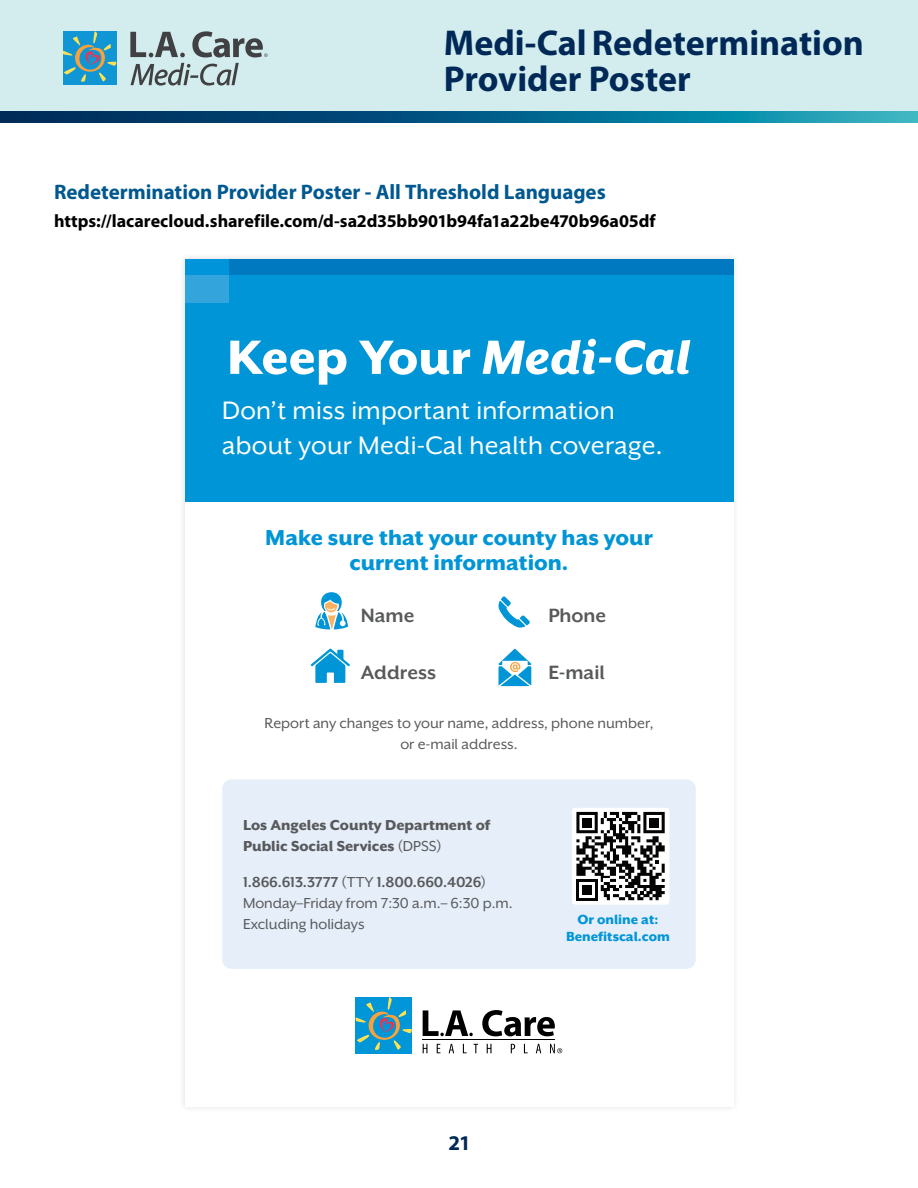
<style>
.page{position:relative;width:918px;height:1188px;background:#fff}
.page>*{position:absolute;margin:0;border:0;box-sizing:border-box;transform-origin:0 0}
.t1{font:800 55.35px "Mr Eaves XL San OT";color:#fff}
.t2{font:700 36px/36px "Myriad Pro";color:#002957}
.t3{font:29.1px/34.7px "Mr Eaves XL San OT";letter-spacing:.01em;color:#fff}
.t4{font:800 24.9px/24.9px "Mr Eaves XL San OT";color:#0095d6;text-align:center}
.t5{font:700 22.2px "Mr Eaves XL San OT";color:#58595b}
.t6{font:700 21px "Myriad Pro";letter-spacing:-.005em;color:#005890}
.t7{font:700 21px "Myriad Pro";color:#002957}
.t8{font:700 18px "Myriad Pro";color:#000}
.t9{font:16.65px/20.7px "Mr Eaves XL San OT";color:#58595b;text-align:center}
.t10{font:800 16.65px/20.7px "Mr Eaves XL San OT";color:#58595b}
.t11{font:800 15.3px/16.6px "Mr Eaves XL San OT";color:#0095d6;text-align:center}
.s1{font-style:italic}
.s2{font-weight:400}
.s3{font-weight:700}
</style>
<div class="page">
<div style="left:0;top:0;width:918px;height:120px;background:#d3edee"></div>
<svg style="left:0;top:112px;width:918px;height:11px;background:#076188"></svg>
<div style="left:63px;top:31px;width:53px;height:54px;background:#1096d4"></div>
<svg style="left:63px;top:31px;width:53px;height:51px"></svg>
<svg style="left:130px;top:32px;width:55px;height:25px"></svg>
<svg style="left:131px;top:63px;width:108px;height:23px"></svg>
<svg style="left:192px;top:31px;width:76px;height:26px"></svg>
<div style="left:179px;top:253px;width:561px;height:860px;background:#f9f9f9"></div>
<div style="left:185px;top:259px;width:548px;height:848px;background:#fff"></div>
<div style="left:185px;top:259px;width:548px;height:243px;background:#0095d6"></div>
<div style="left:222px;top:779px;width:474px;height:190px;background:#e5eef9;border-radius:9px"></div>
<div style="left:185px;top:259px;width:548px;height:16px;background:#0079c1"></div>
<div style="left:185px;top:259px;width:43px;height:44px;background:#34a4dd"></div>
<div style="left:185px;top:259px;width:43px;height:16px;background:#0095da"></div>
<svg style="left:572px;top:808px;width:97px;height:97px;background:#909090"></svg>
<svg style="left:315px;top:592px;width:33px;height:38px"></svg>
<svg style="left:311px;top:649px;width:39px;height:34px"></svg>
<svg style="left:498px;top:596px;width:32px;height:32px"></svg>
<svg style="left:498px;top:649px;width:34px;height:37px"></svg>
<svg style="left:423px;top:1010px;width:50px;height:26px"></svg>
<svg style="left:482px;top:1010px;width:73px;height:26px"></svg>
<hr style="left:423px;top:1040px;width:132px;height:1px;background:#000">
<svg style="left:423px;top:1044px;width:4px;height:9px"></svg>
<svg style="left:437px;top:1044px;width:3px;height:9px"></svg>
<svg style="left:449px;top:1044px;width:5px;height:9px"></svg>
<svg style="left:463px;top:1044px;width:4px;height:9px"></svg>
<svg style="left:474px;top:1044px;width:4px;height:9px"></svg>
<svg style="left:487px;top:1044px;width:5px;height:9px"></svg>
<svg style="left:511px;top:1044px;width:4px;height:9px"></svg>
<svg style="left:524px;top:1044px;width:4px;height:9px"></svg>
<svg style="left:536px;top:1044px;width:5px;height:9px"></svg>
<div style="left:356px;top:997px;width:56px;height:56px;background:#0096d7"></div>
<svg style="left:356px;top:997px;width:56px;height:53px"></svg>
<svg style="left:550px;top:1044px;width:12px;height:9px"></svg>
<h2 class="t2" style="left:444px;top:23px;width:422px">Medi-Cal Redetermination<br>Provider Poster</h2>
<p class="t6" style="left:54px;top:179px;width:553px">Redetermination Provider Poster - All Threshold Languages</p>
<p class="t8" style="left:54px;top:209px;width:603px">https://lacarecloud.sharefile.com/d-sa2d35bb901b94fa1a22be470b96a05df</p>
<p class="t1" style="left:227px;top:330px;width:465px">Keep Your <span class="s1">Medi-Cal</span></p>
<p class="t3" style="left:222px;top:393px;width:442px">Don’t miss important information about your Medi-Cal health coverage.</p>
<p class="t4" style="left:265px;top:525px;width:389px">Make sure that your county has your current information.</p>
<p class="t5" style="left:361px;top:604px;width:55px">Name</p>
<p class="t5" style="left:548px;top:604px;width:59px">Phone</p>
<p class="t5" style="left:361px;top:662px;width:77px">Address</p>
<p class="t5" style="left:548px;top:661px;width:58px">E-mail</p>
<p class="t9" style="left:264px;top:713px;width:391px">Report any changes to your name, address, phone number, or e-mail address.</p>
<p class="t10" style="left:243px;top:815px;width:249px">Los Angeles County Department of<br>Public Social Services <span class="s2">(DPSS)</span></p>
<p class="t9" style="left:243px;top:872px;width:271px;text-align:left"><span class="s3">1.866.613.3777</span> (TTY <span class="s3">1.800.660.4026</span>)<br>Monday–Friday from 7:30 a.m.– 6:30 p.m.<br>Excluding holidays</p>
<p class="t11" style="left:566px;top:911px;width:105px">Or online at:<br>Benefitscal.com</p>
<p class="t7" style="left:448px;top:1129px;width:24px">21</p>
</div>
